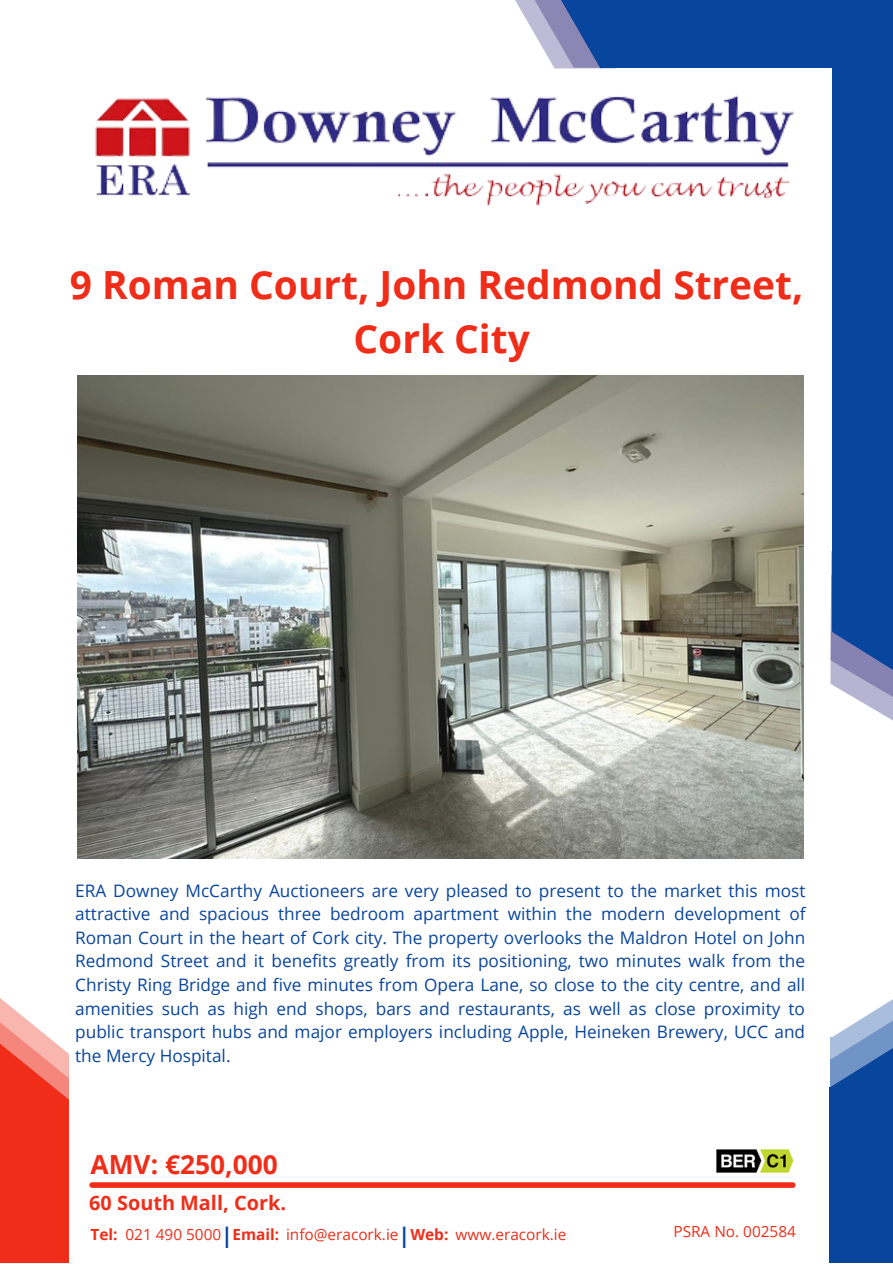
<style>
.page{position:relative;width:893px;height:1264px;background:#fff}
.page>*{position:absolute;margin:0;border:0;box-sizing:border-box;transform-origin:0 0}
.t1{font:700 38.85px "Open Sans";color:#ef2d19}
.t2{font:700 26.25px "Open Sans";color:#ef2d19}
.t3{font:700 21.3px "Open Sans";color:#08459d}
.t4{font:700 19.8px "Open Sans";color:#ef2d19}
.t5{font:17.25px/23.5px "Open Sans";color:#08459d;text-align:justify}
.t6{font:15.3px "Open Sans";color:#ef2d19}
.t7{font:700 15.3px "Open Sans";color:#ef2d19}
</style>
<div class="page">
<svg style="left:515px;top:0;width:13px;height:22px"></svg>
<svg style="left:528px;top:0;width:27px;height:57px;fill:#bdbbd5"></svg>
<div style="left:601px;top:0;width:291px;height:68px;background:#08459d"></div>
<svg style="left:830px;top:604px;width:62px;height:116px"></svg>
<div style="left:831px;top:0;width:61px;height:631px;background:#08459d"></div>
<svg style="left:831px;top:572px;width:61px;height:119px;fill:#08459d"></svg>
<div style="left:92px;top:1182px;width:700px;height:5px;background:#ef2d19"></div>
<img style="left:95px;top:57px;width:699px;height:149px">
<svg style="left:555px;top:0;width:102px;height:68px"></svg>
<img style="left:77px;top:375px;width:726px;height:483px">
<div style="left:0;top:1054px;width:69px;height:208px;background:#ef2d19"></div>
<svg style="left:0;top:998px;width:69px;height:101px"></svg>
<div style="left:830px;top:1037px;width:62px;height:225px;background:#08459d"></div>
<svg style="left:830px;top:1000px;width:62px;height:87px"></svg>
<img style="left:716px;top:1149px;width:78px;height:24px">
<p class="t1" style="left:70px;top:258px;width:735px">9 Roman Court, John Redmond Street,</p>
<p class="t1" style="left:353px;top:312px;width:178px">Cork City</p>
<p class="t5" style="left:75px;top:878px;width:731px">ERA Downey McCarthy Auctioneers are very pleased to present to the market this most attractive and spacious three bedroom apartment within the modern development of Roman Court in the heart of Cork city. The property overlooks the Maldron Hotel on John Redmond Street and it benefits greatly from its positioning, two minutes walk from the Christy Ring Bridge and five minutes from Opera Lane, so close to the city centre, and all amenities such as high end shops, bars and restaurants, as well as close proximity to public transport hubs and major employers including Apple, Heineken Brewery, UCC and the Mercy Hospital.</p>
<p class="t2" style="left:91px;top:1145px;width:189px">AMV: €250,000</p>
<p class="t4" style="left:89px;top:1189px;width:198px">60 South Mall, Cork.</p>
<p class="t7" style="left:91px;top:1223px;width:29px">Tel:</p>
<p class="t6" style="left:125px;top:1223px;width:97px">021 490 5000</p>
<p class="t3" style="left:221px;top:1219px;width:13px">|</p>
<p class="t7" style="left:232px;top:1223px;width:48px">Email:</p>
<p class="t6" style="left:286px;top:1223px;width:114px">info@eracork.ie</p>
<p class="t3" style="left:398px;top:1219px;width:13px">|</p>
<p class="t7" style="left:410px;top:1223px;width:39px">Web:</p>
<p class="t6" style="left:455px;top:1223px;width:112px">www.eracork.ie</p>
<p class="t6" style="left:673px;top:1220px;width:124px">PSRA No. 002584</p>
</div>
